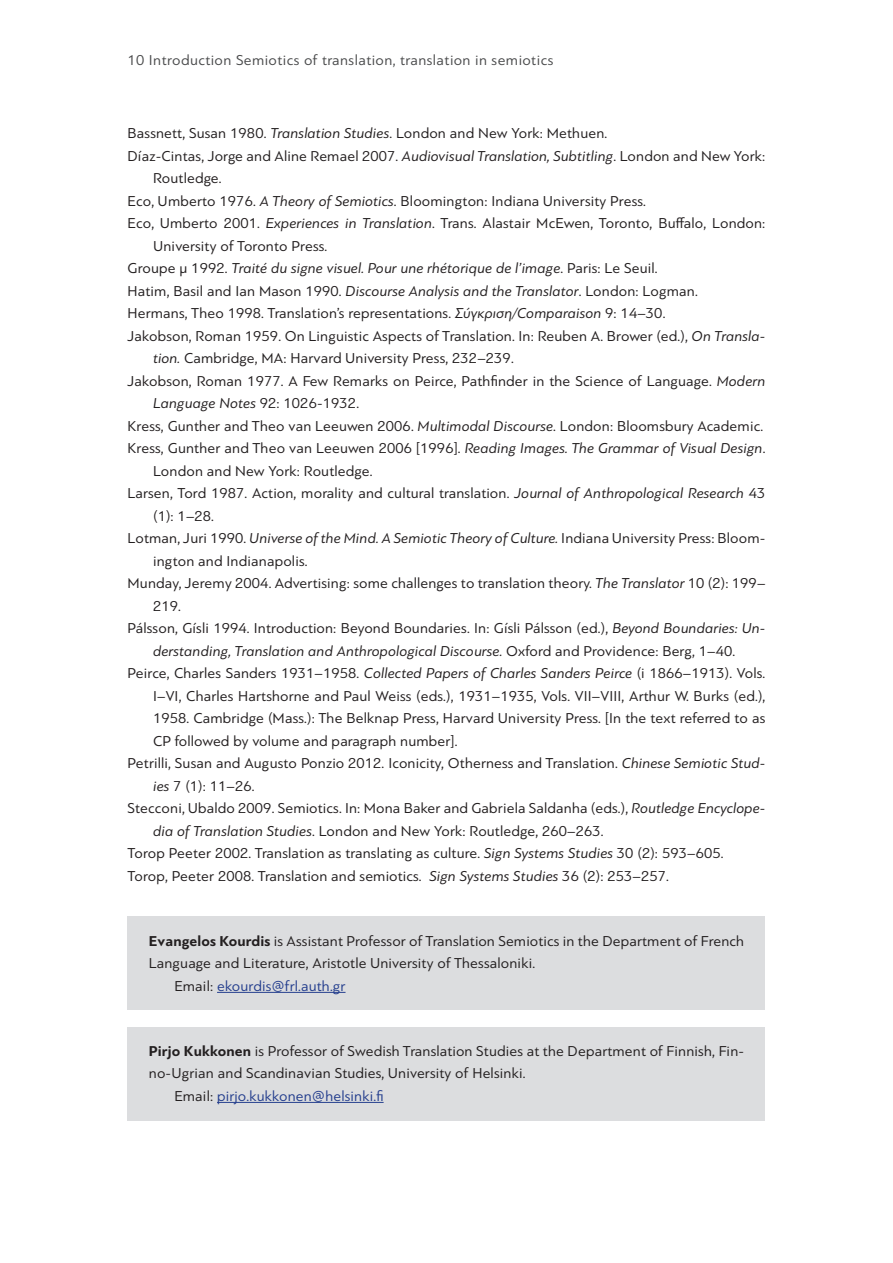
<style>
.page{position:relative;width:893px;height:1263px;background:#fff}
.page>*{position:absolute;margin:0;border:0;box-sizing:border-box;transform-origin:0 0}
.References{font:15px/22.5px "PF Bague Sans Pro";letter-spacing:.01em;color:#231f20}
.Author_Info{font:15px/22.5px "PF Bague Sans Pro";letter-spacing:.01em;color:#231f20}
.References-2{font:italic 15px "PF Bague Sans Pro";letter-spacing:.01em;color:#231f20}
.Article_upper{font:15px "PF Bague Sans Pro";letter-spacing:.03em;color:#4b4c4d}
.Author_Email{font:15px "PF Bague Sans Pro";letter-spacing:.01em;color:#253f8e}
.s1{font-style:italic}
.s2{font-style:normal}
.s3{font-weight:700}
.s4{color:#231f20}
</style>
<div class="page">
<div style="left:128px;top:1027px;width:637px;height:93px;background:#dcdddf"></div>
<div style="left:128px;top:916px;width:637px;height:94px;background:#dcdddf"></div>
<hr style="left:217px;top:992px;width:129px;height:1px;background:#253f8e">
<hr style="left:217px;top:1102px;width:167px;height:1px;background:#253f8e">
<p class="Article_upper" style="left:128px;top:51px;width:427px">10 Introduction Semiotics of translation, translation in semiotics</p>
<p class="References" style="left:128px;top:122px;width:481px">Bassnett, Susan 1980. <span class="s1">Translation Studies</span>. London and New York: Methuen.</p>
<p class="References" style="left:153px;top:145px;width:614px;text-indent:-26px">Díaz-Cintas, Jorge and Aline Remael 2007. <span class="s1">Audiovisual Translation, Subtitling</span>. London and New York:<br>Routledge.</p>
<p class="References" style="left:128px;top:190px;width:520px">Eco, Umberto 1976. <span class="s1">A Theory of Semiotics</span>. Bloomington: Indiana University Press.</p>
<p class="References" style="left:153px;top:212px;width:614px;text-indent:-26px">Eco, Umberto 2001. <span class="s1">Experiences in Translation</span>. Trans. Alastair McEwen, Toronto, Buffalo, London:<br>University of Toronto Press.</p>
<p class="References-2" style="left:128px;top:260px;width:532px"><span class="s2">Groupe μ 1992.</span> Traité du signe visuel. Pour une rhétorique de l’image<span class="s2">. Paris: Le Seuil.</span></p>
<p class="References" style="left:128px;top:280px;width:572px">Hatim, Basil and Ian Mason 1990. <span class="s1">Discourse Analysis and the Translator</span>. London: Logman.</p>
<p class="References" style="left:128px;top:302px;width:539px">Hermans, Theo 1998. Translation’s representations. <span class="s1">Σύγκριση/Comparaison</span> 9: 14–30.</p>
<p class="References" style="left:153px;top:325px;width:614px;text-indent:-26px">Jakobson, Roman 1959. On Linguistic Aspects of Translation. In: Reuben A. Brower (ed.), <span class="s1">On Transla&shy;tion.</span> Cambridge, MA: Harvard University Press, 232–239.</p>
<p class="References" style="left:153px;top:370px;width:614px;text-indent:-26px">Jakobson, Roman 1977. A Few Remarks on Peirce, Pathfinder in the Science of Language. <span class="s1">Modern<br>Language Notes</span> 92: 1026-1932.</p>
<p class="References" style="left:128px;top:415px;width:637px">Kress, Gunther and Theo van Leeuwen 2006. <span class="s1">Multimodal Discourse</span>. London: Bloomsbury Academic.</p>
<p class="References" style="left:153px;top:437px;width:614px;text-indent:-26px">Kress, Gunther and Theo van Leeuwen 2006 [1996]. <span class="s1">Reading Images. The Grammar of Visual Design</span>.<br>London and New York: Routledge.</p>
<p class="References" style="left:153px;top:482px;width:614px;text-indent:-26px">Larsen, Tord 1987. Action, morality and cultural translation. <span class="s1">Journal of Anthropological Research</span> 43 (1): 1–28.</p>
<p class="References" style="left:153px;top:527px;width:614px;text-indent:-26px">Lotman, Juri 1990. <span class="s1">Universe of the Mind. A Semiotic Theory of Culture.</span> Indiana University Press: Bloom&shy;ington and Indianapolis.</p>
<p class="References" style="left:153px;top:572px;width:614px;text-indent:-26px">Munday, Jeremy 2004. Advertising: some challenges to translation theory. <span class="s1">The Translator</span> 10 (2): 199–<br>219.</p>
<p class="References" style="left:128px;top:617px;width:639px;text-align:center">Pálsson, Gísli 1994. Introduction: Beyond Boundaries. In: Gísli Pálsson (ed.), <span class="s1">Beyond Boundaries: Un&shy;derstanding, Translation and Anthropological Discourse.</span> Oxford and Providence: Berg, 1–40.</p>
<p class="References" style="left:153px;top:662px;width:614px;text-align:justify;text-indent:-26px">Peirce, Charles Sanders 1931–1958. <span class="s1">Collected Papers of Charles Sanders Peirce</span> (i 1866–1913). Vols.<br>I–VI, Charles Hartshorne and Paul Weiss (eds.), 1931–1935, Vols. VII–VIII, Arthur W. Burks (ed.), 1958. Cambridge (Mass.): The Belknap Press, Harvard University Press. [In the text referred to as CP followed by volume and paragraph number].</p>
<p class="References" style="left:153px;top:752px;width:614px;text-indent:-26px">Petrilli, Susan and Augusto Ponzio 2012. Iconicity, Otherness and Translation. <span class="s1">Chinese Semiotic Stud&shy;ies</span> 7 (1): 11–26.</p>
<p class="References" style="left:153px;top:797px;width:614px;text-indent:-26px">Stecconi, Ubaldo 2009. Semiotics. In: Mona Baker and Gabriela Saldanha (eds.), <span class="s1">Routledge Encyclope&shy;dia of Translation Studies</span>. London and New York: Routledge, 260–263.</p>
<p class="References" style="left:128px;top:842px;width:597px">Torop Peeter 2002. Translation as translating as culture. <span class="s1">Sign Systems Studies</span> 30 (2): 593–605.</p>
<p class="References" style="left:128px;top:865px;width:543px">Torop, Peeter 2008. Translation and semiotics. <span class="s1">Sign Systems Studies</span> 36 (2): 253–257.</p>
<p class="Author_Info" style="left:149px;top:930px;width:597px"><span class="s3">Evangelos Kourdis</span> is Assistant Professor of Translation Semiotics in the Department of French<br>Language and Literature, Aristotle University of Thessaloniki.</p>
<p class="Author_Email" style="left:174px;top:977px;width:173px"><span class="s4">Email:</span> ekourdis@frl.auth.gr</p>
<p class="Author_Info" style="left:149px;top:1040px;width:597px"><span class="s3">Pirjo Kukkonen</span> is Professor of Swedish Translation Studies at the Department of Finnish, Fin&shy;no-Ugrian and Scandinavian Studies, University of Helsinki.</p>
<p class="Author_Email" style="left:174px;top:1087px;width:211px"><span class="s4">Email:</span> pirjo.kukkonen@helsinki.fi</p>
</div>
